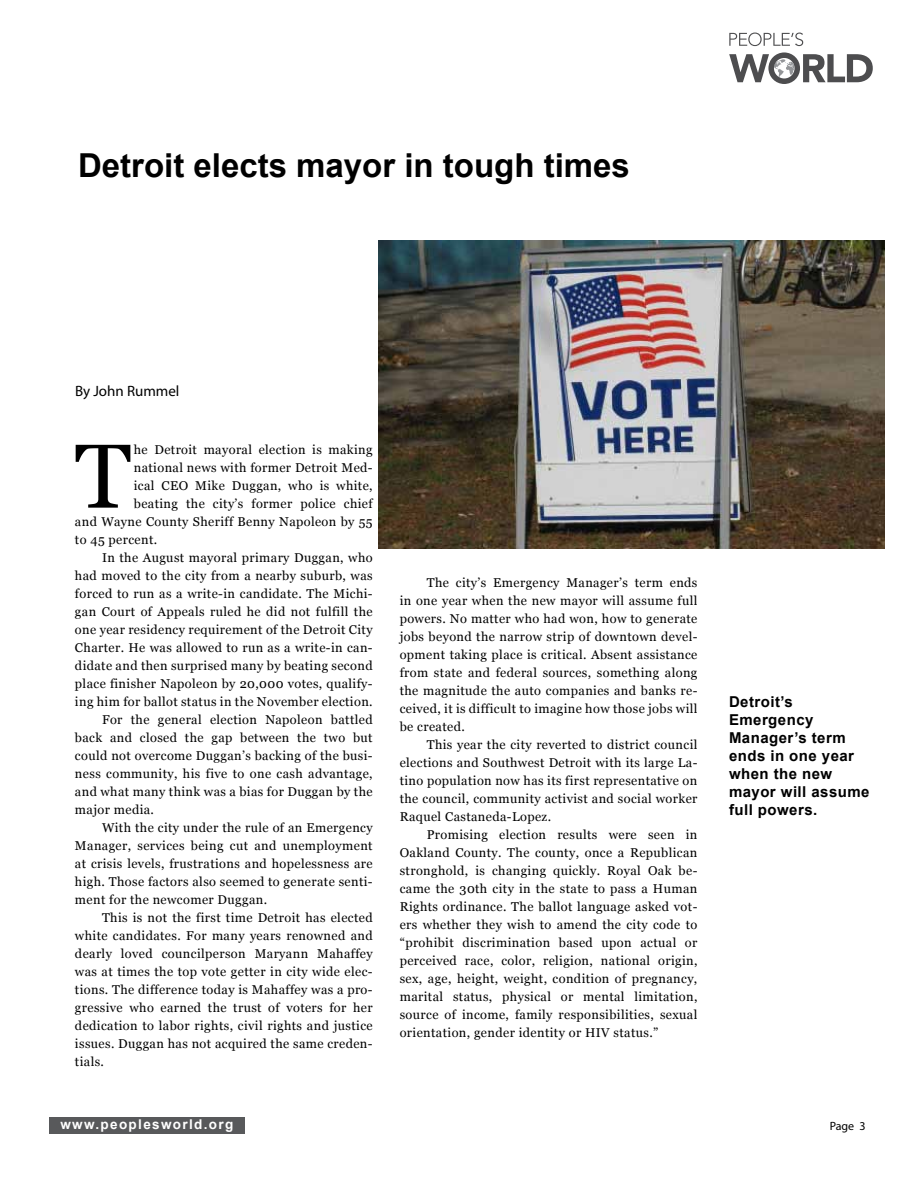
<style>
.page{position:relative;width:918px;height:1188px;background:#fff}
.page>*{position:absolute;margin:0;border:0;box-sizing:border-box;transform-origin:0 0}
.t1{font:90.75px "Georgia";color:#000}
.t2{font:700 33px "Arial";color:#000}
.t3{font:700 15px/18px "Arial";letter-spacing:.03em;color:#000}
.t4{font:15px "Myriad Pro";color:#000}
.t5{font:700 13.5px "Arial";letter-spacing:.1em;color:#fff}
.t6{font:12.75px/18px "Georgia";letter-spacing:.03em;color:#000;text-align:justify}
.t7{font:12px "Myriad Pro";color:#000}
</style>
<div class="page">
<div style="left:49px;top:1118px;width:196px;height:16px;background:#58595b"></div>
<svg style="left:729px;top:33px;width:74px;height:13px"></svg>
<svg style="left:729px;top:52px;width:144px;height:32px"></svg>
<img style="left:379px;top:240px;width:505px;height:308px">
<h2 class="t2" style="left:78px;top:143px;width:553px">Detroit elects mayor in tough times</h2>
<p class="t4" style="left:75px;top:382px;width:106px">By John Rummel</p>
<h1 class="t1" style="left:75px;top:421px;width:58px">T</h1>
<p class="t6" style="left:134px;top:441px;width:240px">he Detroit mayoral election is making</p>
<p class="t6" style="left:134px;top:459px;width:240px">national news with former Detroit Med-</p>
<p class="t6" style="left:134px;top:477px;width:240px">ical CEO Mike Duggan, who is white,</p>
<p class="t6" style="left:134px;top:495px;width:240px">beating the city’s former police chief</p>
<p class="t6" style="left:75px;top:513px;width:299px">and Wayne County Sheriff Benny Napoleon by 55</p>
<p class="t6" style="left:75px;top:531px;width:84px">to 45 percent.</p>
<p class="t6" style="left:102px;top:549px;width:272px">In the August mayoral primary Duggan, who</p>
<p class="t6" style="left:75px;top:567px;width:299px">had moved to the city from a nearby suburb, was</p>
<p class="t6" style="left:75px;top:585px;width:299px">forced to run as a write-in candidate. The Michi-</p>
<p class="t6" style="left:75px;top:603px;width:299px">gan Court of Appeals ruled he did not fulfill the</p>
<p class="t6" style="left:75px;top:621px;width:299px">one year residency requirement of the Detroit City</p>
<p class="t6" style="left:75px;top:639px;width:299px">Charter. He was allowed to run as a write-in can-</p>
<p class="t6" style="left:75px;top:657px;width:299px">didate and then surprised many by beating second</p>
<p class="t6" style="left:75px;top:675px;width:299px">place finisher Napoleon by 20,000 votes, qualify-</p>
<p class="t6" style="left:75px;top:693px;width:299px">ing him for ballot status in the November election.</p>
<p class="t6" style="left:102px;top:711px;width:272px">For the general election Napoleon battled</p>
<p class="t6" style="left:75px;top:729px;width:299px">back and closed the gap between the two but</p>
<p class="t6" style="left:75px;top:747px;width:299px">could not overcome Duggan’s backing of the busi-</p>
<p class="t6" style="left:75px;top:765px;width:299px">ness community, his five to one cash advantage,</p>
<p class="t6" style="left:75px;top:783px;width:299px">and what many think was a bias for Duggan by the</p>
<p class="t6" style="left:75px;top:801px;width:81px">major media.</p>
<p class="t6" style="left:102px;top:819px;width:272px">With the city under the rule of an Emergency</p>
<p class="t6" style="left:75px;top:837px;width:299px">Manager, services being cut and unemployment</p>
<p class="t6" style="left:75px;top:855px;width:299px">at crisis levels, frustrations and hopelessness are</p>
<p class="t6" style="left:75px;top:873px;width:299px">high. Those factors also seemed to generate senti-</p>
<p class="t6" style="left:75px;top:891px;width:194px">ment for the newcomer Duggan.</p>
<p class="t6" style="left:102px;top:909px;width:272px">This is not the first time Detroit has elected</p>
<p class="t6" style="left:75px;top:927px;width:299px">white candidates. For many years renowned and</p>
<p class="t6" style="left:75px;top:945px;width:299px">dearly loved councilperson Maryann Mahaffey</p>
<p class="t6" style="left:75px;top:963px;width:299px">was at times the top vote getter in city wide elec-</p>
<p class="t6" style="left:75px;top:981px;width:299px">tions. The difference today is Mahaffey was a pro-</p>
<p class="t6" style="left:75px;top:999px;width:299px">gressive who earned the trust of voters for her</p>
<p class="t6" style="left:75px;top:1017px;width:299px">dedication to labor rights, civil rights and justice</p>
<p class="t6" style="left:75px;top:1035px;width:299px">issues. Duggan has not acquired the same creden-</p>
<p class="t6" style="left:75px;top:1053px;width:31px">tials.</p>
<p class="t5" style="left:60px;top:1116px;width:174px">www.peoplesworld.org</p>
<p class="t6" style="left:400px;top:573px;width:299px;text-indent:27px">The city’s Emergency Manager’s term ends in one year when the new mayor will assume full powers. No matter who had won, how to generate jobs beyond the narrow strip of downtown devel&shy;opment taking place is critical. Absent assistance from state and federal sources, something along the magnitude the auto companies and banks re&shy;ceived, it is difficult to imagine how those jobs will be created.</p>
<p class="t6" style="left:400px;top:735px;width:299px;text-indent:27px">This year the city reverted to district council elections and Southwest Detroit with its large La&shy;tino population now has its first representative on the council, community activist and social worker Raquel Castaneda-Lopez.</p>
<p class="t6" style="left:400px;top:825px;width:299px;text-indent:27px">Promising election results were seen in Oakland County. The county, once a Republican stronghold, is changing quickly. Royal Oak be&shy;came the 30th city in the state to pass a Human Rights ordinance. The ballot language asked vot&shy;ers whether they wish to amend the city code to “prohibit discrimination based upon actual or perceived race, color, religion, national origin, sex, age, height, weight, condition of pregnancy, marital status, physical or mental limitation, source of income, family responsibilities, sexual orientation, gender identity or HIV status.”</p>
<p class="t3" style="left:729px;top:693px;width:142px">Detroit’s<br>Emergency<br>Manager’s term ends in one year when the new mayor will assume full powers.</p>
<p class="t7" style="left:830px;top:1118px;width:37px">Page 3</p>
</div>
